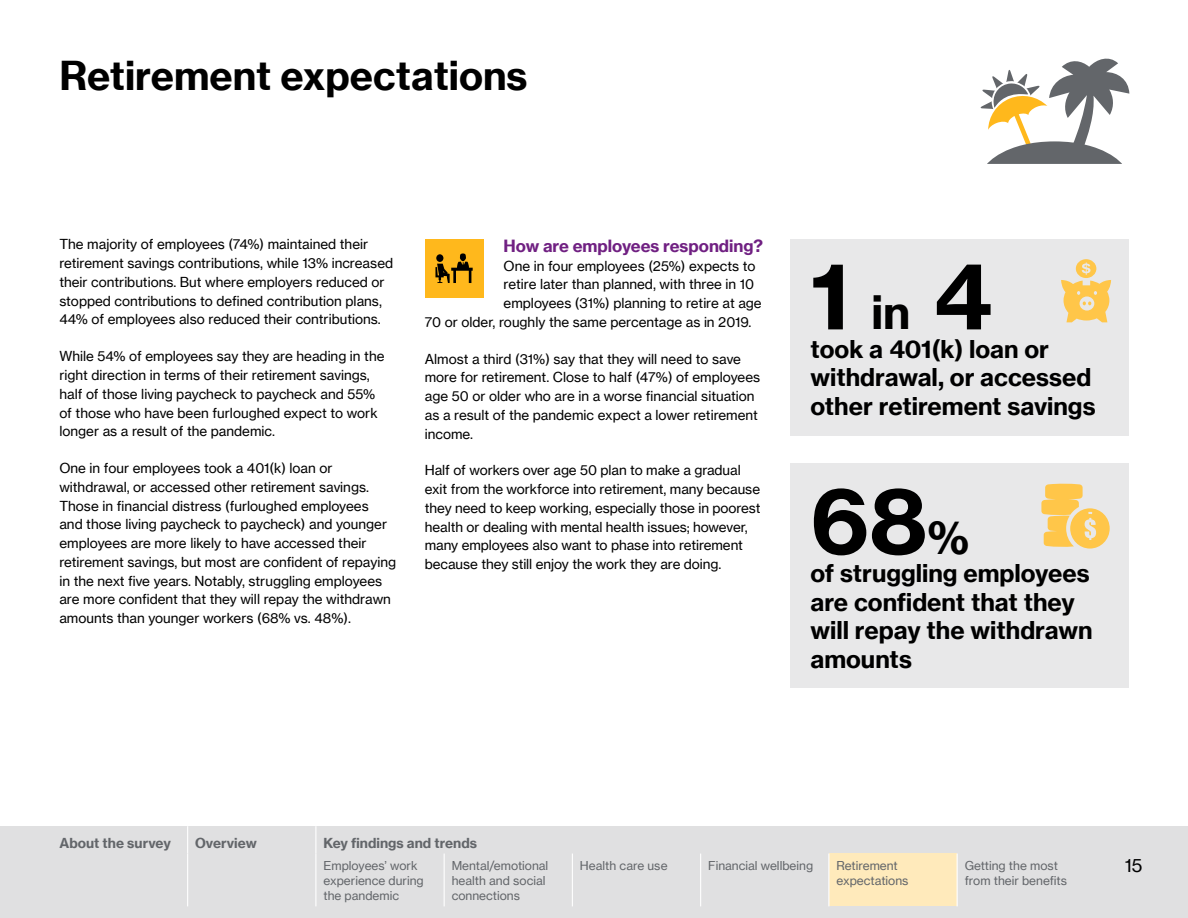
<style>
.page{position:relative;width:1188px;height:918px;background:#fff}
.page>*{position:absolute;margin:0;border:0;box-sizing:border-box;transform-origin:0 0}
.t1{font:90px "N Haas Grotesk TX Pro 75 Bd";color:#000}
.t2{font:39px "N Haas Grotesk TX Pro 75 Bd";color:#000}
.t3{font:24px/28.5px "N Haas Grotesk TX Pro 75 Bd";color:#000}
.t4{font:18px "N Haas Grotesk TX Pro 55 Rg";color:#000}
.t5{font:16.5px "N Haas Grotesk TX Pro 75 Bd";color:#702082}
.t6{font:13.5px/18.8px "N Haas Grotesk TX Pro 55 Rg";color:#000}
.t7{font:13.5px "N Haas Grotesk TX Pro 75 Bd";color:#63666a}
.t8{font:12px/15px "N Haas Grotesk TX Pro 55 Rg";color:#63666a}
.s1{font-size:45px}
</style>
<div class="page">
<div style="left:0;top:826px;width:1188px;height:92px;background:#e0e0e1"></div>
<div style="left:425px;top:239px;width:58px;height:59px;background:#ffb81c"></div>
<div style="left:790px;top:239px;width:339px;height:196px;background:#e8e8e9"></div>
<div style="left:790px;top:463px;width:339px;height:225px;background:#e8e8e9"></div>
<svg style="left:1061px;top:259px;width:50px;height:63px"></svg>
<svg style="left:1041px;top:483px;width:69px;height:66px"></svg>
<svg style="left:980px;top:58px;width:149px;height:106px"></svg>
<svg style="left:435px;top:253px;width:38px;height:30px"></svg>
<div style="left:829px;top:853px;width:128px;height:53px;background:#ffeabb"></div>
<svg style="left:187px;top:826px;width:1px;height:28px"></svg>
<svg style="left:315px;top:826px;width:1px;height:28px"></svg>
<hr style="left:187px;top:854px;width:1px;height:52px;background:#fff">
<hr style="left:315px;top:854px;width:1px;height:52px;background:#fff">
<hr style="left:444px;top:854px;width:1px;height:52px;background:#fff">
<hr style="left:572px;top:854px;width:1px;height:52px;background:#fff">
<hr style="left:700px;top:854px;width:1px;height:52px;background:#fff">
<hr style="left:828px;top:854px;width:1px;height:52px;background:#fff">
<hr style="left:957px;top:854px;width:1px;height:52px;background:#fff">
<h2 class="t2" style="left:59px;top:51px;width:470px">Retirement expectations</h2>
<p class="t6" style="left:59px;top:235px;width:335px">The majority of employees (74%) maintained their retirement savings contributions, while 13% increased their contributions. But where employers reduced or stopped contributions to defined contribution plans, 44% of employees also reduced their contributions.</p>
<p class="t6" style="left:59px;top:347px;width:327px">While 54% of employees say they are heading in the right direction in terms of their retirement savings, half of those living paycheck to paycheck and 55% of those who have been furloughed expect to work longer as a result of the pandemic.</p>
<p class="t6" style="left:59px;top:459px;width:338px">One in four employees took a 401(k) loan or withdrawal, or accessed other retirement savings.<br>Those in financial distress (furloughed employees<br>and those living paycheck to paycheck) and younger employees are more likely to have accessed their retirement savings, but most are confident of repaying in the next five years. Notably, struggling employees are more confident that they will repay the withdrawn amounts than younger workers (68% vs. 48%).</p>
<p class="t5" style="left:504px;top:235px;width:261px">How are employees responding?</p>
<p class="t6" style="left:504px;top:256px;width:253px">One in four employees (25%) expects to</p>
<p class="t6" style="left:504px;top:275px;width:252px">retire later than planned, with three in 10</p>
<p class="t6" style="left:504px;top:294px;width:260px">employees (31%) planning to retire at age</p>
<p class="t6" style="left:425px;top:313px;width:328px">70 or older, roughly the same percentage as in 2019.</p>
<p class="t6" style="left:425px;top:349px;width:337px">Almost a third (31%) say that they will need to save more for retirement. Close to half (47%) of employees age 50 or older who are in a worse financial situation as a result of the pandemic expect a lower retirement income.</p>
<p class="t6" style="left:425px;top:461px;width:337px">Half of workers over age 50 plan to make a gradual exit from the workforce into retirement, many because they need to keep working, especially those in poorest health or dealing with mental health issues; however, many employees also want to phase into retirement because they still enjoy the work they are doing.</p>
<h1 class="t1" style="left:810px;top:240px;width:182px">1 <span class="s1">in</span> 4</h1>
<h3 class="t3" style="left:810px;top:363px;width:287px">withdrawal, or accessed other retirement savings</h3>
<h3 class="t3" style="left:810px;top:335px;width:240px">took a 401(k) loan or</h3>
<h1 class="t1" style="left:810px;top:464px;width:160px">68<span class="s1">%</span></h1>
<h3 class="t3" style="left:810px;top:559px;width:284px">of struggling employees are confident that they will repay the withdrawn amounts</h3>
<p class="t7" style="left:59px;top:834px;width:113px">About the survey</p>
<p class="t7" style="left:195px;top:834px;width:63px">Overview</p>
<p class="t7" style="left:323px;top:834px;width:155px">Key findings and trends</p>
<p class="t8" style="left:323px;top:858px;width:102px">Employees’ work experience during the pandemic</p>
<p class="t8" style="left:452px;top:858px;width:98px">Mental/emotional health and social connections</p>
<p class="t8" style="left:580px;top:858px;width:89px">Health care use</p>
<p class="t8" style="left:708px;top:858px;width:106px">Financial wellbeing</p>
<p class="t8" style="left:836px;top:858px;width:74px">Retirement expectations</p>
<p class="t8" style="left:965px;top:858px;width:104px">Getting the most from their benefits</p>
<h3 class="t4" style="left:1125px;top:854px;width:19px">15</h3>
</div>
